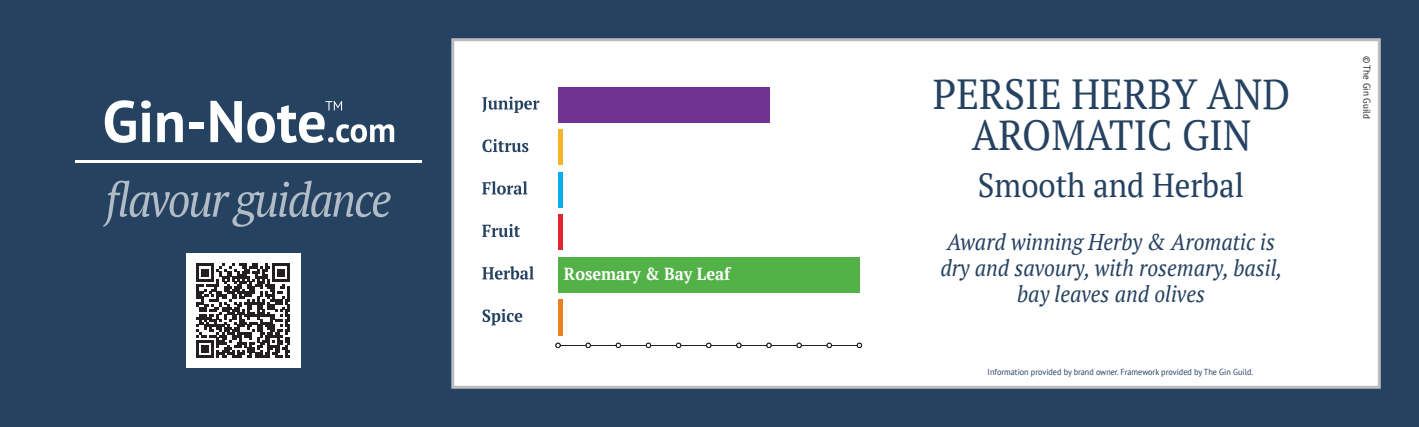
<style>
.page{position:relative;width:1419px;height:427px;background:#fff}
.page>*{position:absolute;margin:0;border:0;box-sizing:border-box;transform-origin:0 0}
.t1{font:42px/40.2px "PT Serif";color:#264261;text-align:center;scale:.94 1}
.t2{font:33.25px "PT Serif";color:#264261;scale:.93 1}
.t3{font:italic 22.75px/26.2px "PT Serif";color:#264261;text-align:center;scale:.93 1}
.t4{font:700 17.5px "PT Serif";color:#fff;scale:.94 1}
.t5{font:9.8px "PT Sans";color:#231f20;scale:.93 1}
.t6{font:8.75px "PT Sans";color:#25405f;scale:.94 1}
</style>
<div class="page">
<div style="left:0;top:0;width:1418px;height:426px;background:#264261"></div>
<div style="left:451px;top:38px;width:930px;height:350px;background:#fff;border:3px solid #bcbdc0"></div>
<svg style="left:103px;top:180px;width:288px;height:47px"></svg>
<svg style="left:105px;top:100px;width:46px;height:43px"></svg>
<svg style="left:157px;top:112px;width:26px;height:30px"></svg>
<div style="left:189px;top:122px;width:15px;height:7px;background:#fff"></div>
<svg style="left:210px;top:101px;width:184px;height:42px"></svg>
<hr style="left:75px;top:160px;width:347px;height:2px;background:#fff">
<div style="left:558px;top:86px;width:212px;height:36px;background:#703394"></div>
<div style="left:558px;top:172px;width:5px;height:36px;background:#00aeea"></div>
<div style="left:558px;top:214px;width:5px;height:36px;background:#e12332"></div>
<div style="left:558px;top:257px;width:302px;height:36px;background:#53b247"></div>
<div style="left:558px;top:129px;width:5px;height:36px;background:#f5b427"></div>
<div style="left:558px;top:299px;width:5px;height:36px;background:#eb8022"></div>
<hr style="left:558px;top:345px;width:302px;height:1px;background:#231f20">
<svg style="left:555px;top:342px;width:6px;height:6px"></svg>
<svg style="left:585px;top:342px;width:6px;height:6px"></svg>
<svg style="left:616px;top:342px;width:5px;height:6px"></svg>
<svg style="left:646px;top:342px;width:5px;height:6px"></svg>
<svg style="left:676px;top:342px;width:5px;height:6px"></svg>
<svg style="left:706px;top:342px;width:5px;height:6px"></svg>
<svg style="left:736px;top:342px;width:5px;height:6px"></svg>
<svg style="left:766px;top:342px;width:6px;height:6px"></svg>
<svg style="left:796px;top:342px;width:6px;height:6px"></svg>
<svg style="left:826px;top:342px;width:6px;height:6px"></svg>
<svg style="left:857px;top:342px;width:5px;height:6px"></svg>
<svg style="left:482px;top:96px;width:57px;height:17px"></svg>
<svg style="left:482px;top:139px;width:46px;height:13px"></svg>
<svg style="left:482px;top:181px;width:45px;height:13px"></svg>
<svg style="left:482px;top:224px;width:38px;height:13px"></svg>
<svg style="left:482px;top:266px;width:52px;height:13px"></svg>
<svg style="left:482px;top:309px;width:40px;height:16px"></svg>
<div style="left:186px;top:253px;width:114px;height:114px;background:#fff"></div>
<svg style="left:196px;top:263px;width:94px;height:94px"></svg>
<p class="t4" style="left:564px;top:262px;width:178px">Rosemary &amp; Bay Leaf</p>
<h1 class="t1" style="left:933px;top:74px;width:382px">PERSIE HERBY AND<br>AROMATIC GIN</h1>
<h2 class="t2" style="left:978px;top:164px;width:288px">Smooth and Herbal</h2>
<p class="t3" style="left:940px;top:228px;width:370px">Award winning Herby &amp; Aromatic is dry and savoury, with rosemary, basil, bay leaves and olives</p>
<p class="t6" style="left:987px;top:366px;width:284px">Information provided by brand owner. Framework provided by The Gin Guild.</p>
<p class="t5" style="left:1373px;top:56px;width:69px;rotate:90deg">© The Gin Guild</p>
</div>
